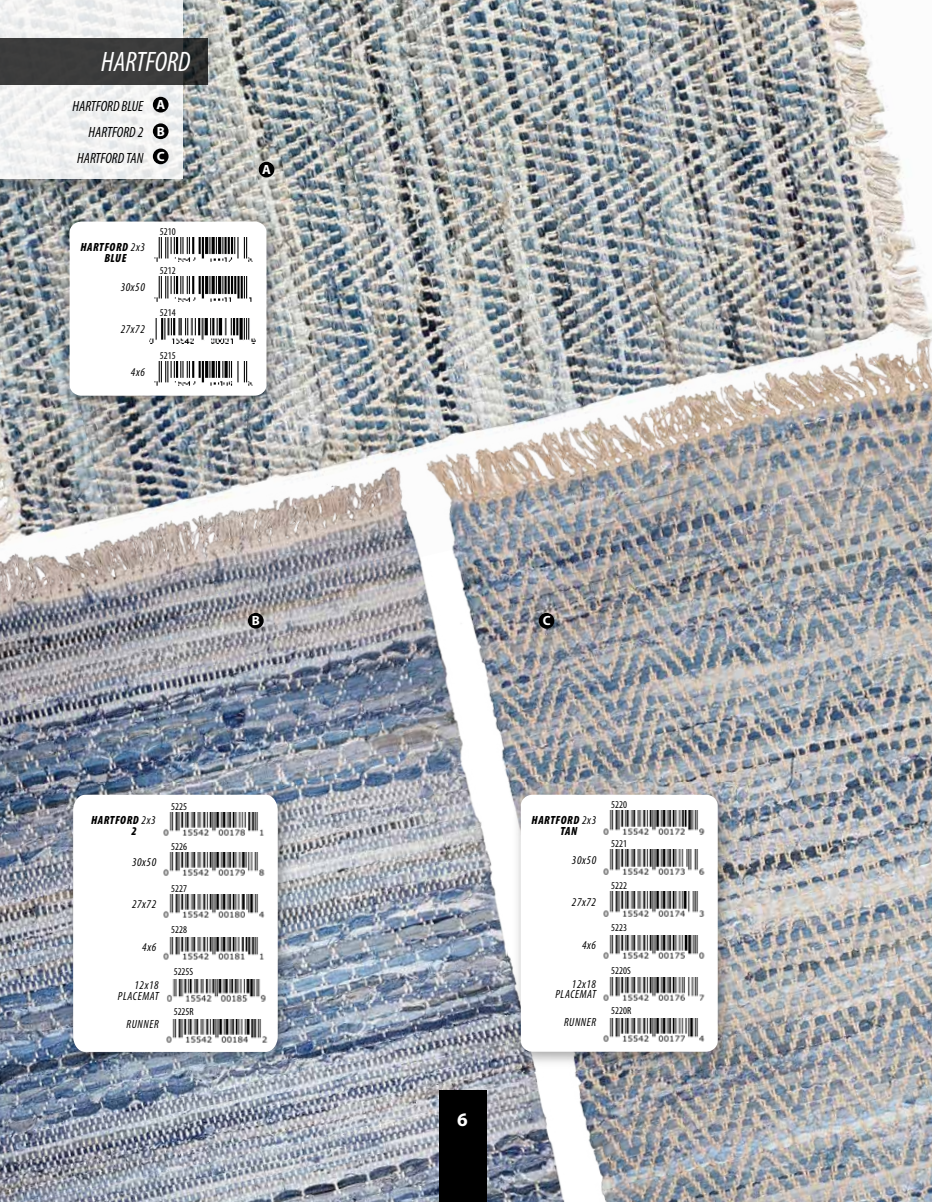
<style>
.page{position:relative;width:932px;height:1202px;background:#fff}
.page>*{position:absolute;margin:0;border:0;box-sizing:border-box;transform-origin:0 0}
.t1{font:italic condensed 28.2px "Myriad Pro";color:#fff}
.t2{font:700 19.05px "Myriad Pro";color:#fff}
.t3{font:italic condensed 14.85px/26.1px "Myriad Pro";color:#000;text-align:right}
.t4{font:700 13.35px/26.5px "Myriad Pro";color:#fff}
.t5{font:italic condensed 11.85px "Myriad Pro";letter-spacing:.05em;color:#000}
.t6{font:italic 900 condensed 11.85px/10.8px "Myriad Pro";letter-spacing:.05em;color:#000}
.t7{font:condensed 10.35px "Myriad Pro";color:#000}
.s1{font-weight:400}
</style>
<div class="page">
<img style="left:0;top:0;width:929px;height:425px">
<img style="left:388px;top:297px;width:544px;height:905px">
<img style="left:0;top:425px;width:589px;height:777px">
<div style="left:248px;top:613px;width:16px;height:15px;background:#000;border-radius:50%"></div>
<img style="left:0;top:0;width:193px;height:207px">
<svg style="left:0;top:0;width:182px;height:179px;fill:#f1f2f2"></svg>
<svg style="left:0;top:38px;width:208px;height:47px;background:#393a3a"></svg>
<div style="left:153px;top:97px;width:15px;height:15px;background:#000;border-radius:50%"></div>
<div style="left:153px;top:123px;width:15px;height:16px;background:#000;border-radius:50%"></div>
<div style="left:259px;top:162px;width:15px;height:15px;background:#000;border-radius:50%"></div>
<div style="left:538px;top:613px;width:16px;height:15px;background:#000;border-radius:50%"></div>
<img style="left:56px;top:209px;width:229px;height:206px">
<div style="left:70px;top:221px;width:196px;height:175px;background:#fff;border-radius:11px"></div>
<img style="left:154px;top:237px;width:99px;height:25px">
<img style="left:154px;top:277px;width:98px;height:24px">
<img style="left:150px;top:319px;width:106px;height:24px">
<img style="left:154px;top:362px;width:99px;height:24px">
<img style="left:507px;top:782px;width:229px;height:289px">
<div style="left:521px;top:794px;width:196px;height:257px;background:#fff;border-radius:11px"></div>
<img style="left:603px;top:810px;width:102px;height:25px">
<img style="left:603px;top:850px;width:102px;height:24px">
<img style="left:603px;top:891px;width:102px;height:25px">
<img style="left:603px;top:935px;width:102px;height:24px">
<img style="left:603px;top:978px;width:102px;height:23px">
<img style="left:603px;top:1018px;width:102px;height:24px">
<div style="left:153px;top:148px;width:15px;height:16px;background:#000;border-radius:50%"></div>
<img style="left:60px;top:782px;width:236px;height:290px">
<svg style="left:73px;top:794px;width:205px;height:257px"></svg>
<img style="left:161px;top:812px;width:108px;height:25px">
<img style="left:161px;top:852px;width:108px;height:24px">
<img style="left:161px;top:894px;width:108px;height:24px">
<img style="left:161px;top:937px;width:108px;height:25px">
<img style="left:164px;top:979px;width:107px;height:24px">
<img style="left:164px;top:1019px;width:107px;height:24px">
<div style="left:439px;top:1090px;width:47px;height:112px;background:#000"></div>
<h1 class="t1" style="left:101px;top:45px;width:91px">HARTFORD</h1>
<p class="t3" style="left:72px;top:92px;width:72px">HARTFORD BLUE<br>HARTFORD 2<br>HARTFORD TAN</p>
<p class="t4" style="left:156px;top:91px;width:10px">A<br>B</p>
<p class="t4" style="left:157px;top:143px;width:9px">C</p>
<p class="t6" style="left:80px;top:241px;width:66px">HARTFORD <span class="s1">2x3</span></p>
<p class="t5" style="left:121px;top:279px;width:26px">30x50</p>
<p class="t6" style="left:104px;top:252px;width:24px">BLUE</p>
<p class="t5" style="left:121px;top:321px;width:26px">27x72</p>
<p class="t5" style="left:131px;top:365px;width:15px">4x6</p>
<p class="t7" style="left:160px;top:225px;width:17px">5210</p>
<p class="t7" style="left:160px;top:264px;width:17px">5212</p>
<p class="t7" style="left:160px;top:306px;width:17px">5214</p>
<p class="t7" style="left:160px;top:350px;width:17px">5215</p>
<p class="t4" style="left:262px;top:156px;width:10px">A</p>
<p class="t4" style="left:252px;top:607px;width:10px">B</p>
<p class="t6" style="left:131px;top:814px;width:26px;text-indent:-40px">HARTFORD <span class="s1">2x3<br></span>2</p>
<p class="t5" style="left:132px;top:855px;width:26px">30x50</p>
<p class="t5" style="left:132px;top:897px;width:26px">27x72</p>
<p class="t5" style="left:142px;top:940px;width:15px">4x6</p>
<p class="t5" style="left:134px;top:977px;width:26px">12x18</p>
<p class="t5" style="left:127px;top:1016px;width:34px">RUNNER</p>
<p class="t5" style="left:118px;top:988px;width:42px">PLACEMAT</p>
<p class="t7" style="left:171px;top:800px;width:17px">5225</p>
<p class="t7" style="left:171px;top:840px;width:17px">5226</p>
<p class="t7" style="left:171px;top:882px;width:17px">5227</p>
<p class="t7" style="left:171px;top:923px;width:17px">5228</p>
<p class="t7" style="left:174px;top:965px;width:21px">5225S</p>
<p class="t7" style="left:174px;top:1005px;width:21px">5225R</p>
<p class="t4" style="left:542px;top:607px;width:9px">C</p>
<h2 class="t2" style="left:457px;top:1107px;width:12px">6</h2>
<p class="t6" style="left:531px;top:814px;width:66px">HARTFORD <span class="s1">2x3</span></p>
<p class="t5" style="left:572px;top:852px;width:26px">30x50</p>
<p class="t6" style="left:560px;top:825px;width:18px">TAN</p>
<p class="t5" style="left:572px;top:894px;width:26px">27x72</p>
<p class="t5" style="left:582px;top:937px;width:15px">4x6</p>
<p class="t5" style="left:572px;top:976px;width:26px">12x18</p>
<p class="t5" style="left:564px;top:1015px;width:34px">RUNNER</p>
<p class="t5" style="left:555px;top:987px;width:42px">PLACEMAT</p>
<p class="t7" style="left:611px;top:798px;width:17px">5220</p>
<p class="t7" style="left:611px;top:837px;width:17px">5221</p>
<p class="t7" style="left:611px;top:879px;width:17px">5222</p>
<p class="t7" style="left:611px;top:921px;width:17px">5223</p>
<p class="t7" style="left:611px;top:964px;width:21px">5220S</p>
<p class="t7" style="left:611px;top:1004px;width:21px">5220R</p>
</div>
